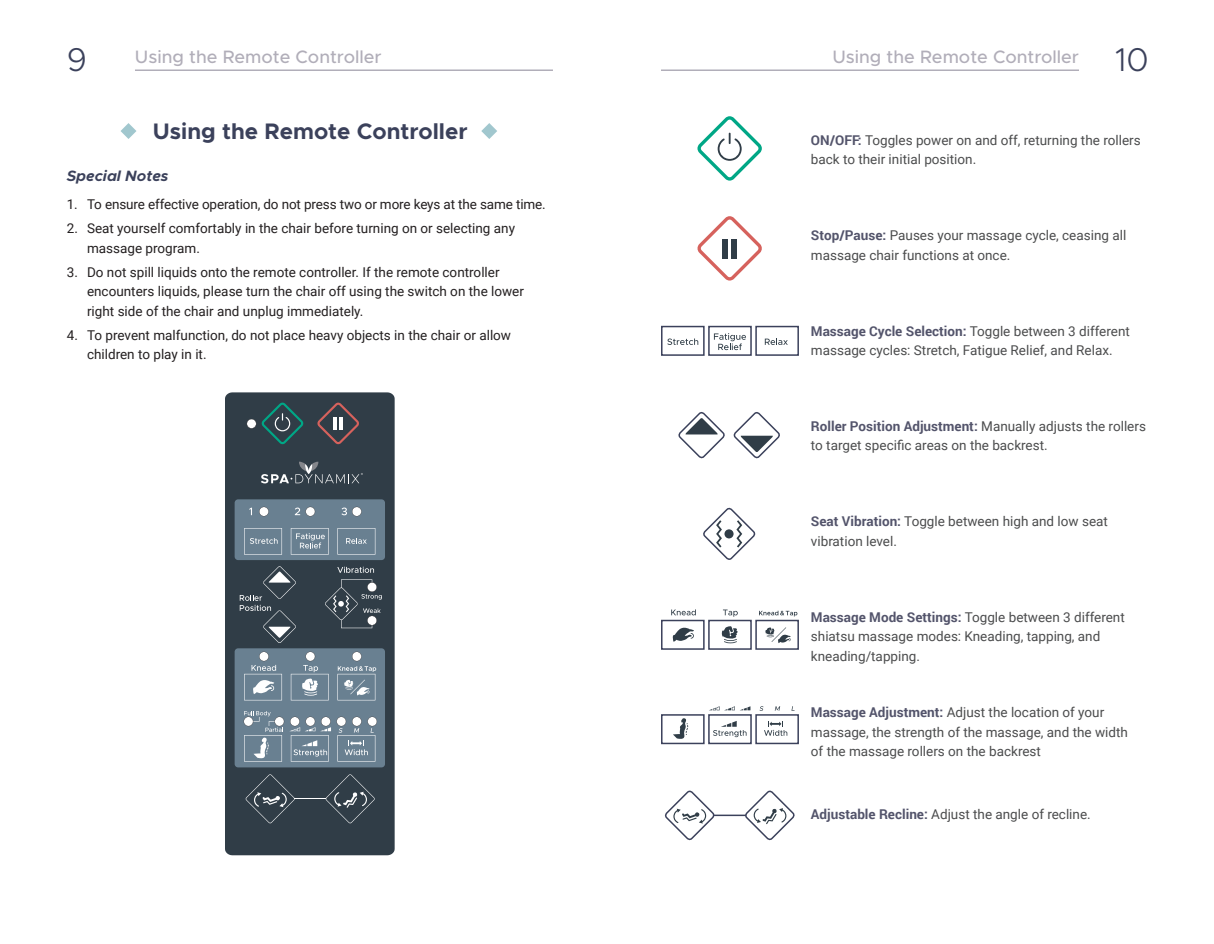
<style>
.page{position:relative;width:1214px;height:944px;background:#fff}
.page>*{position:absolute;margin:0;border:0;box-sizing:border-box;transform-origin:0 0}
.t1{font:300 33px "Metropolis";color:#3b415b}
.t2{font:700 22.5px "Metropolis";color:#3b415b}
.t3{font:500 18px "Metropolis";color:#b1aeb9}
.t4{font:italic 700 15px "Metropolis";color:#3b415b}
.t5{font:13.5px/19.5px "Roboto";color:#4b4c4d}
.t6{font:13.5px/19.5px "Roboto";color:#231f20}
.s1{font-weight:700;color:#53546b}
</style>
<div class="page">
<div style="left:225px;top:392px;width:169px;height:463px;background:#303d47"></div>
<div style="left:235px;top:499px;width:150px;height:61px;background:#698091;border-radius:4px"></div>
<div style="left:235px;top:648px;width:150px;height:119px;background:#698091;border-radius:4px"></div>
<svg style="left:262px;top:402px;width:41px;height:42px;background:#2f5255"></svg>
<svg style="left:317px;top:402px;width:42px;height:42px;background:#534d54"></svg>
<svg style="left:246px;top:774px;width:49px;height:49px;background:#404b55"></svg>
<svg style="left:325px;top:774px;width:49px;height:49px;background:#3f4b55"></svg>
<svg style="left:261px;top:461px;width:102px;height:22px;background:#4b565e"></svg>
<svg style="left:337px;top:566px;width:37px;height:7px"></svg>
<svg style="left:240px;top:566px;width:56px;height:77px;background:#46525a"></svg>
<svg style="left:244px;top:528px;width:38px;height:26px"></svg>
<svg style="left:249px;top:507px;width:3px;height:8px"></svg>
<svg style="left:291px;top:528px;width:38px;height:26px"></svg>
<svg style="left:337px;top:528px;width:38px;height:26px"></svg>
<hr style="left:294px;top:798px;width:32px;height:1px;background:#fff">
<svg style="left:325px;top:579px;width:57px;height:49px;background:#49545d"></svg>
<svg style="left:337px;top:651px;width:39px;height:49px"></svg>
<svg style="left:291px;top:651px;width:38px;height:49px"></svg>
<svg style="left:244px;top:651px;width:38px;height:49px"></svg>
<svg style="left:341px;top:506px;width:20px;height:10px"></svg>
<svg style="left:295px;top:506px;width:20px;height:10px"></svg>
<svg style="left:259px;top:506px;width:10px;height:10px"></svg>
<svg style="left:244px;top:711px;width:133px;height:50px"></svg>
<svg style="left:247px;top:419px;width:9px;height:9px"></svg>
<svg style="left:673px;top:718px;width:15px;height:21px"></svg>
<svg style="left:713px;top:721px;width:33px;height:16px"></svg>
<svg style="left:764px;top:721px;width:23px;height:14px"></svg>
<svg style="left:775px;top:706px;width:5px;height:4px"></svg>
<svg style="left:759px;top:706px;width:4px;height:5px"></svg>
<svg style="left:710px;top:706px;width:40px;height:4px"></svg>
<svg style="left:697px;top:116px;width:65px;height:65px"></svg>
<svg style="left:697px;top:216px;width:65px;height:64px"></svg>
<svg style="left:667px;top:338px;width:31px;height:7px"></svg>
<svg style="left:714px;top:333px;width:32px;height:17px"></svg>
<svg style="left:765px;top:338px;width:23px;height:7px"></svg>
<div style="left:661px;top:326px;width:43px;height:30px;border:2px solid #3b415b"></div>
<div style="left:661px;top:619px;width:43px;height:30px;border:2px solid #3b415b"></div>
<div style="left:708px;top:326px;width:43px;height:30px;border:2px solid #3b415b"></div>
<div style="left:708px;top:619px;width:43px;height:30px;border:2px solid #3b415b"></div>
<div style="left:755px;top:326px;width:44px;height:30px;border:2px solid #3b415b"></div>
<div style="left:755px;top:619px;width:44px;height:30px;border:2px solid #3b415b"></div>
<svg style="left:678px;top:412px;width:47px;height:47px"></svg>
<svg style="left:733px;top:412px;width:47px;height:47px"></svg>
<svg style="left:703px;top:507px;width:52px;height:53px"></svg>
<svg style="left:721px;top:626px;width:16px;height:17px"></svg>
<svg style="left:672px;top:627px;width:22px;height:15px"></svg>
<svg style="left:765px;top:627px;width:26px;height:16px"></svg>
<svg style="left:671px;top:609px;width:25px;height:6px"></svg>
<svg style="left:723px;top:609px;width:14px;height:7px"></svg>
<svg style="left:759px;top:610px;width:38px;height:6px"></svg>
<div style="left:661px;top:714px;width:43px;height:30px;border:2px solid #3b415b"></div>
<div style="left:708px;top:714px;width:43px;height:30px;border:2px solid #3b415b"></div>
<div style="left:755px;top:714px;width:44px;height:30px;border:2px solid #3b415b"></div>
<svg style="left:744px;top:790px;width:51px;height:51px"></svg>
<svg style="left:664px;top:790px;width:51px;height:51px"></svg>
<hr style="left:713px;top:814px;width:33px;height:2px;background:#3b415b">
<svg style="left:481px;top:123px;width:16px;height:16px"></svg>
<svg style="left:120px;top:123px;width:16px;height:16px"></svg>
<hr style="left:661px;top:69px;width:418px;height:2px;background:#b1aeb9">
<hr style="left:135px;top:69px;width:418px;height:2px;background:#b1aeb9">
<h1 class="t1" style="left:67px;top:39px;width:22px">9</h1>
<h1 class="t1" style="left:1115px;top:39px;width:35px">10</h1>
<h3 class="t3" style="left:135px;top:45px;width:248px">Using the Remote Controller</h3>
<h3 class="t3" style="left:832px;top:45px;width:248px">Using the Remote Controller</h3>
<h2 class="t2" style="left:153px;top:117px;width:316px">Using the Remote Controller</h2>
<p class="t4" style="left:67px;top:166px;width:103px">Special Notes</p>
<p class="t6" style="left:67px;top:194px;width:480px">1. To ensure effective operation, do not press two or more keys at the same time.</p>
<p class="t6" style="left:87px;top:218px;width:429px;text-indent:-20px">2. Seat yourself comfortably in the chair before turning on or selecting any massage program.</p>
<p class="t6" style="left:87px;top:262px;width:438px;text-indent:-20px">3. Do not spill liquids onto the remote controller. If the remote controller encounters liquids, please turn the chair off using the switch on the lower right side of the chair and unplug immediately.</p>
<p class="t6" style="left:87px;top:325px;width:425px;text-indent:-20px">4. To prevent malfunction, do not place heavy objects in the chair or allow children to play in it.</p>
<p class="t5" style="left:811px;top:130px;width:331px"><span class="s1">ON/OFF:</span> Toggles power on and off, returning the rollers back to their initial position.</p>
<p class="t5" style="left:811px;top:225px;width:317px"><span class="s1">Stop/Pause:</span> Pauses your massage cycle, ceasing all massage chair functions at once.</p>
<p class="t5" style="left:811px;top:320px;width:320px"><span class="s1">Massage Cycle Selection:</span> Toggle between 3 different massage cycles: Stretch, Fatigue Relief, and Relax.</p>
<p class="t5" style="left:811px;top:416px;width:336px"><span class="s1">Roller Position Adjustment:</span> Manually adjusts the rollers to target specific areas on the backrest.</p>
<p class="t5" style="left:811px;top:511px;width:298px"><span class="s1">Seat Vibration:</span> Toggle between high and low seat vibration level.</p>
<p class="t5" style="left:811px;top:606px;width:315px"><span class="s1">Massage Mode Settings:</span> Toggle between 3 different shiatsu massage modes: Kneading, tapping, and kneading/tapping.</p>
<p class="t5" style="left:811px;top:702px;width:318px"><span class="s1">Massage Adjustment:</span> Adjust the location of your massage, the strength of the massage, and the width of the massage rollers on the backrest</p>
<p class="t5" style="left:811px;top:803px;width:281px"><span class="s1">Adjustable Recline:</span> Adjust the angle of recline.</p>
</div>
